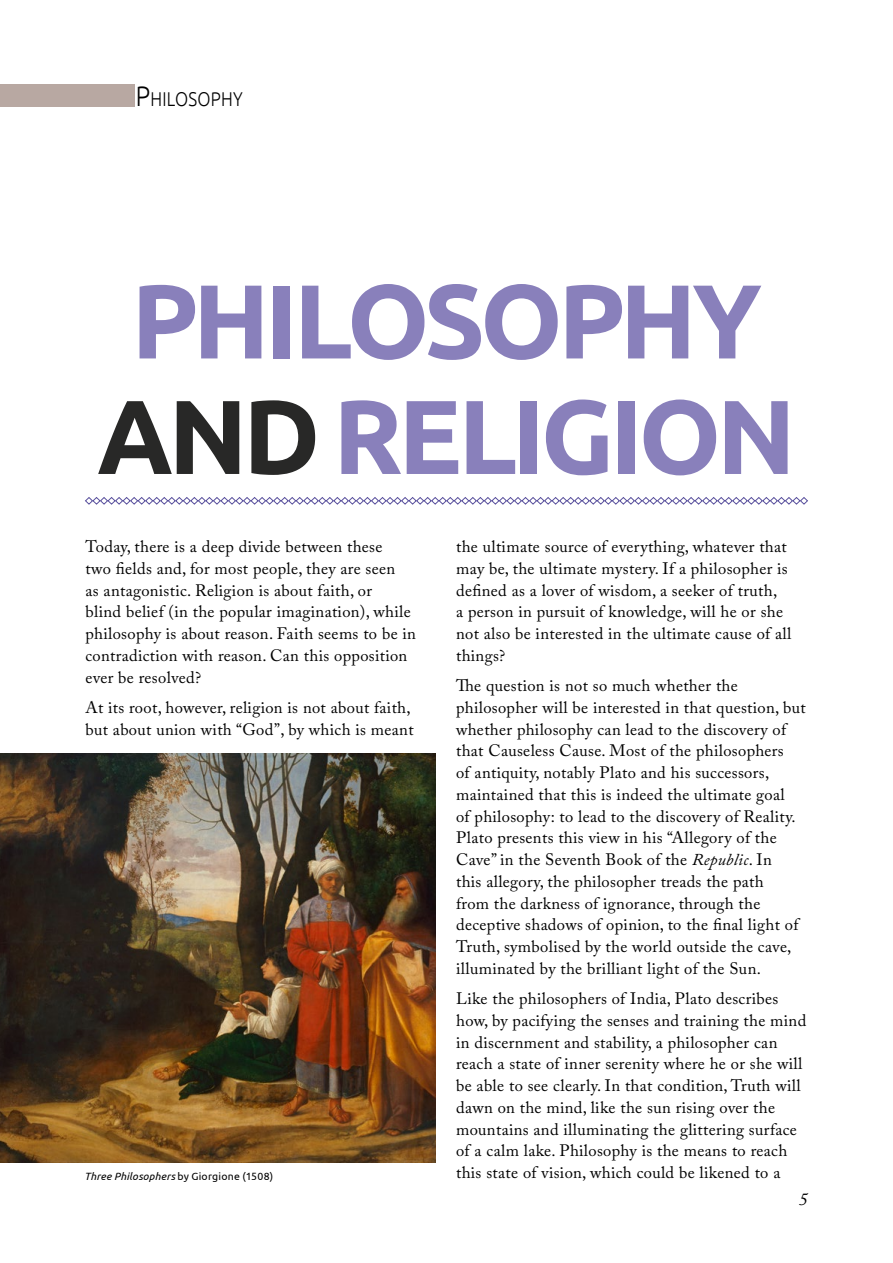
<style>
.page{position:relative;width:893px;height:1263px;background:#fff}
.page>*{position:absolute;margin:0;border:0;box-sizing:border-box;transform-origin:0 0}
.t1{font:700 105px/115.5px "Ubuntu";letter-spacing:-.045em;color:#8980bb;text-align:center}
.t2{font:300 19.95px "Ubuntu";letter-spacing:.015em;color:#000;scale:.85 1}
.t3{font:italic 18px "Adobe Caslon Pro";color:#000}
.t4{font:16.5px/21.8px "Adobe Caslon Pro";letter-spacing:.02em;color:#000}
.t5{font:italic 10.5px "Ubuntu";letter-spacing:.02em;color:#000}
.s1{font-size:28.5px}
.s2{color:#282827}
.s3{font-style:normal}
.s4{font-style:italic}
</style>
<div class="page">
<div style="left:0;top:84px;width:135px;height:22px;background:#b8a8a2"></div>
<img style="left:0;top:754px;width:436px;height:408px">
<svg style="left:85px;top:497px;width:723px;height:8px"></svg>
<p class="t2" style="left:136px;top:87px;width:127px"><span class="s1">P</span>HILOSOPHY</p>
<h1 class="t1" style="left:97px;top:262px;width:700px">PHILOSOPHY<br><span class="s2">AND</span> RELIGION</h1>
<p class="t4" style="left:86px;top:536px;width:332px">Today, there is a deep divide between these<br>two fields and, for most people, they are seen<br>as antagonistic. Religion is about faith, or<br>blind belief (in the popular imagination), while philosophy is about reason. Faith seems to be in contradiction with reason. Can this opposition ever be resolved?</p>
<p class="t4" style="left:86px;top:696px;width:330px">At its root, however, religion is not about faith, but about union with “God”, by which is meant</p>
<p class="t5" style="left:84px;top:1170px;width:190px">Three Philosophers <span class="s3">by Giorgione (1508)</span></p>
<p class="t4" style="left:456px;top:536px;width:337px">the ultimate source of everything, whatever that may be, the ultimate mystery. If a philosopher is defined as a lover of wisdom, a seeker of truth,<br>a person in pursuit of knowledge, will he or she not also be interested in the ultimate cause of all things?</p>
<p class="t4" style="left:456px;top:675px;width:351px">The question is not so much whether the philosopher will be interested in that question, but whether philosophy can lead to the discovery of that Causeless Cause. Most of the philosophers<br>of antiquity, notably Plato and his successors, maintained that this is indeed the ultimate goal<br>of philosophy: to lead to the discovery of Reality.<br>Plato presents this view in his “Allegory of the Cave” in the Seventh Book of the <span class="s4">Republic</span>. In<br>this allegory, the philosopher treads the path<br>from the darkness of ignorance, through the deceptive shadows of opinion, to the final light of Truth, symbolised by the world outside the cave, illuminated by the brilliant light of the Sun.</p>
<p class="t4" style="left:456px;top:988px;width:352px">Like the philosophers of India, Plato describes how, by pacifying the senses and training the mind in discernment and stability, a philosopher can reach a state of inner serenity where he or she will be able to see clearly. In that condition, Truth will dawn on the mind, like the sun rising over the mountains and illuminating the glittering surface of a calm lake. Philosophy is the means to reach this state of vision, which could be likened to a</p>
<p class="t3" style="left:799px;top:1188px;width:10px">5</p>
</div>
